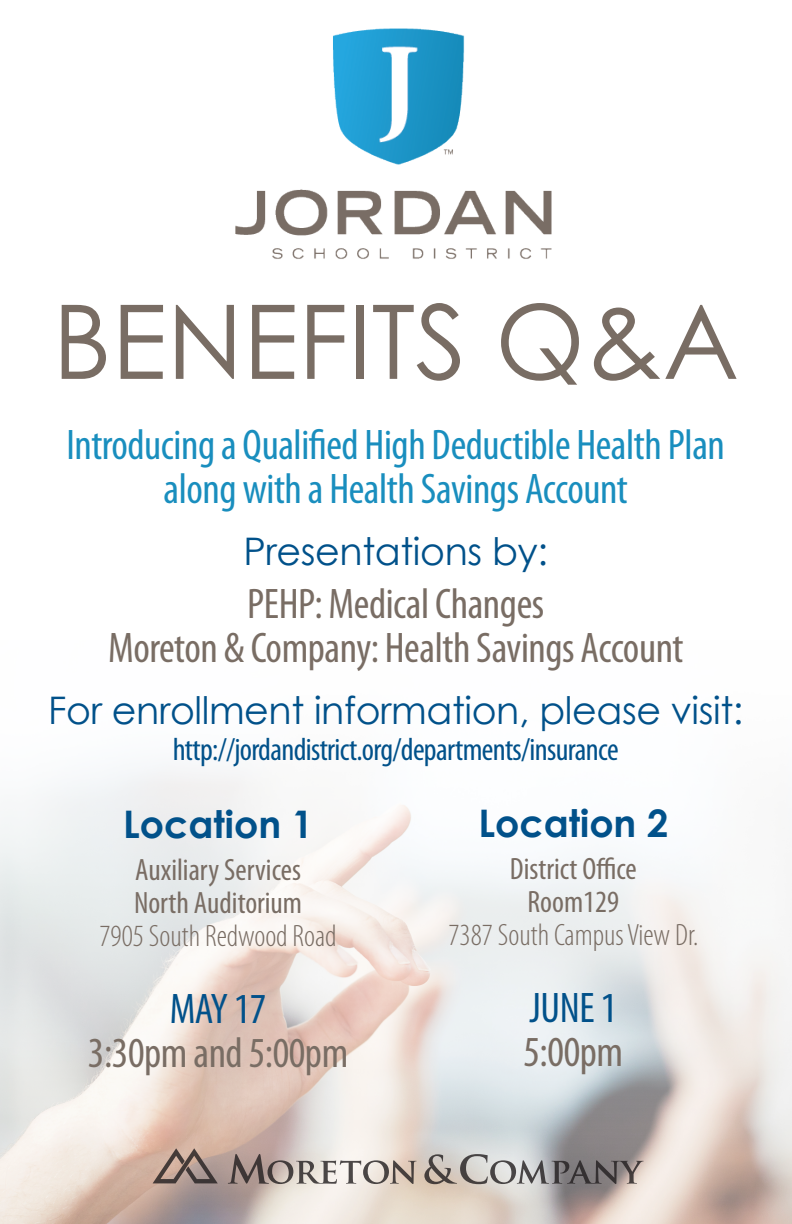
<style>
.page{position:relative;width:792px;height:1224px;background:#fff}
.page>*{position:absolute;margin:0;border:0;box-sizing:border-box;transform-origin:0 0}
.t1{font:103px "Century Gothic";color:#796d64}
.t2{font:condensed 43px "Myriad Pro";letter-spacing:-.01em;color:#796d64}
.t3{font:condensed 43px/44px "Myriad Pro";letter-spacing:-.01em;color:#198ebe;text-align:center}
.t4{font:condensed 43px "Myriad Pro";letter-spacing:-.01em;color:#01518a}
.t5{font:38px "Century Gothic";letter-spacing:-.01em;color:#01518a}
.t6{font:700 38px "Century Gothic";color:#01518a}
.t7{font:condensed 32px "Myriad Pro";letter-spacing:-.02em;color:#01518a}
.t8{font:condensed 31px "Myriad Pro";color:#796d64}
.t9{font:300 condensed 31px "Myriad Pro";color:#796d64}
</style>
<div class="page">
<img style="left:0;top:769px;width:792px;height:455px">
<img style="left:235px;top:28px;width:317px;height:231px">
<svg style="left:153px;top:1148px;width:65px;height:35px;background:#9e877d"></svg>
<svg style="left:228px;top:1154px;width:189px;height:30px;background:#b3a8a2"></svg>
<svg style="left:424px;top:1154px;width:220px;height:30px;background:#9b9695"></svg>
<p class="t1" style="left:52px;top:270px;width:688px">BENEFITS Q&amp;A</p>
<p class="t3" style="left:67px;top:422px;width:660px">Introducing a Qualified High Deductible Health Plan along with a Health Savings Account</p>
<p class="t5" style="left:243px;top:525px;width:306px">Presentations by:</p>
<p class="t2" style="left:247px;top:578px;width:299px">PEHP: Medical Changes</p>
<p class="t2" style="left:108px;top:622px;width:577px">Moreton &amp; Company: Health Savings Account</p>
<p class="t5" style="left:48px;top:684px;width:697px">For enrollment information, please visit:</p>
<p class="t7" style="left:173px;top:730px;width:447px">http://jordandistrict.org/departments/insurance</p>
<p class="t6" style="left:123px;top:796px;width:192px">Location 1</p>
<p class="t8" style="left:135px;top:851px;width:167px">Auxiliary Services</p>
<p class="t8" style="left:134px;top:884px;width:170px">North Auditorium</p>
<p class="t9" style="left:99px;top:918px;width:239px">7905 South Redwood Road</p>
<p class="t4" style="left:170px;top:983px;width:98px">MAY 17</p>
<p class="t2" style="left:88px;top:1027px;width:262px">3:30pm and 5:00pm</p>
<p class="t6" style="left:478px;top:794px;width:191px">Location 2</p>
<p class="t8" style="left:510px;top:850px;width:129px">District Office</p>
<p class="t8" style="left:528px;top:883px;width:93px">Room129</p>
<p class="t9" style="left:448px;top:916px;width:251px">7387 South Campus View Dr.</p>
<p class="t4" style="left:530px;top:982px;width:89px">JUNE 1</p>
<p class="t2" style="left:524px;top:1026px;width:101px">5:00pm</p>
</div>
